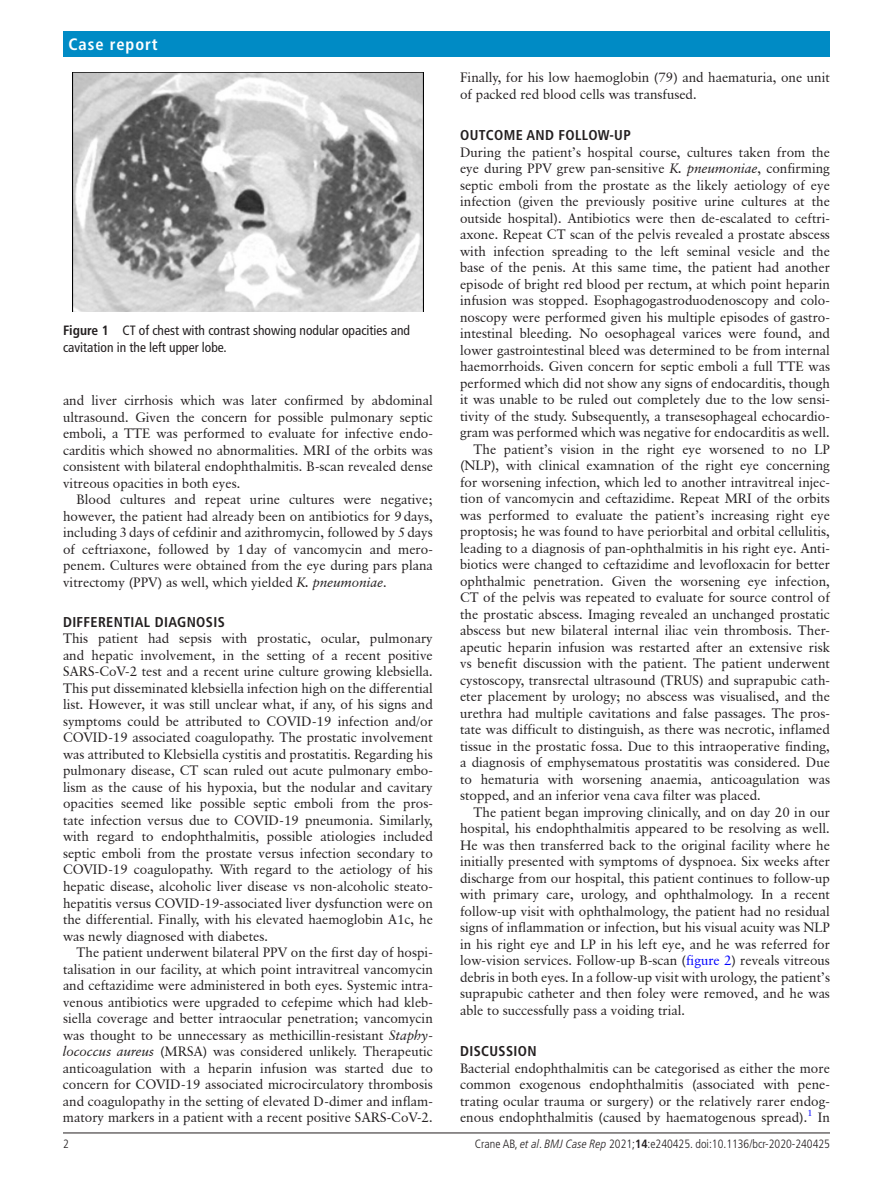
<style>
.page{position:relative;width:893px;height:1191px;background:#fff}
.page>*{position:absolute;margin:0;border:0;box-sizing:border-box;transform-origin:0 0}
.t1{font:700 condensed 16.5px "Frutiger LT Pro";letter-spacing:.055em;color:#fff}
.t2{font:700 condensed 14.25px "Frutiger LT Pro";letter-spacing:.025em;color:#231f20}
.t3{font:13.5px/16.5px "Classical Garamond BT";color:#231f20;text-align:justify}
.t4{font:condensed 13.5px/16.5px "Frutiger LT Pro";color:#231f20}
.t5{font:300 condensed 12px "Frutiger LT Pro";color:#231f20}
.s1{font-weight:700}
.s2{font-style:italic}
.s3{color:#00f}
</style>
<div class="page">
<hr style="left:63px;top:1132px;width:767px;height:1px;background:#231f20">
<div style="left:63px;top:31px;width:767px;height:25px;background:#008bc5"></div>
<img style="left:72px;top:72px;width:352px;height:239px">
<p class="t1" style="left:69px;top:34px;width:91px">Case report</p>
<p class="t4" style="left:63px;top:322px;width:349px"><span class="s1">Figure 1</span> CT of chest with contrast showing nodular opacities and cavitation in the left upper lobe.</p>
<p class="t3" style="left:63px;top:392px;width:371px">and liver cirrhosis which was later confirmed by abdominal ultrasound. Given the concern for possible pulmonary septic emboli, a TTE was performed to evaluate for infective endo&shy;carditis which showed no abnormalities. MRI of the orbits was consistent with bilateral endophthalmitis. B-scan revealed dense vitreous opacities in both eyes.</p>
<p class="t3" style="left:63px;top:491px;width:371px;text-indent:14px">Blood cultures and repeat urine cultures were negative; however, the patient had already been on antibiotics for 9days, including 3days of cefdinir and azithromycin, followed by 5days of ceftriaxone, followed by 1day of vancomycin and mero&shy;penem. Cultures were obtained from the eye during pars plana vitrectomy (PPV) as well, which yielded <span class="s2">K. pneumoniae</span>.</p>
<p class="t2" style="left:63px;top:613px;width:163px">DIFFERENTIAL DIAGNOSIS</p>
<p class="t3" style="left:63px;top:630px;width:371px">This patient had sepsis with prostatic, ocular, pulmonary and hepatic involvement, in the setting of a recent positive SARS-CoV-2 test and a recent urine culture growing klebsiella.<br>This put disseminated klebsiella infection high on the differential list. However, it was still unclear what, if any, of his signs and symptoms could be attributed to COVID-19 infection and/or COVID-19 associated coagulopathy. The prostatic involvement was attributed to Klebsiella cystitis and prostatitis. Regarding his pulmonary disease, CT scan ruled out acute pulmonary embo&shy;lism as the cause of his hypoxia, but the nodular and cavitary opacities seemed like possible septic emboli from the pros&shy;tate infection versus due to COVID-19 pneumonia. Similarly, with regard to endophthalmitis, possible atiologies included septic emboli from the prostate versus infection secondary to COVID-19 coagulopathy. With regard to the aetiology of his hepatic disease, alcoholic liver disease vs non-alcoholic steato&shy;hepatitis versus COVID-19-associated liver dysfunction were on the differential. Finally, with his elevated haemoglobin A1c, he was newly diagnosed with diabetes.</p>
<p class="t3" style="left:63px;top:944px;width:371px;text-indent:14px">The patient underwent bilateral PPV on the first day of hospi&shy;talisation in our facility, at which point intravitreal vancomycin and ceftazidime were administered in both eyes. Systemic intra&shy;venous antibiotics were upgraded to cefepime which had kleb&shy;siella coverage and better intraocular penetration; vancomycin was thought to be unnecessary as methicillin-resistant <span class="s2">Staphy&shy;lococcus aureus</span> (MRSA) was considered unlikely. Therapeutic anticoagulation with a heparin infusion was started due to concern for COVID-19 associated microcirculatory thrombosis and coagulopathy in the setting of elevated D-dimer and inflam&shy;matory markers in a patient with a recent positive SARS-CoV-2.</p>
<p class="t3" style="left:460px;top:69px;width:371px">Finally, for his low haemoglobin (79) and haematuria, one unit of packed red blood cells was transfused.</p>
<p class="t2" style="left:460px;top:127px;width:172px">OUTCOME AND FOLLOW-UP</p>
<p class="t3" style="left:460px;top:143px;width:371px">During the patient’s hospital course, cultures taken from the</p>
<p class="t3" style="left:460px;top:160px;width:371px">eye during PPV grew pan-sensitive <span class="s2">K. pneumoniae</span>, confirming</p>
<p class="t3" style="left:460px;top:176px;width:371px">septic emboli from the prostate as the likely aetiology of eye</p>
<p class="t3" style="left:460px;top:193px;width:371px">infection (given the previously positive urine cultures at the</p>
<p class="t3" style="left:460px;top:209px;width:371px">outside hospital). Antibiotics were then de-escalated to ceftri-</p>
<p class="t3" style="left:460px;top:226px;width:371px">axone. Repeat CT scan of the pelvis revealed a prostate abscess</p>
<p class="t3" style="left:460px;top:242px;width:371px">with infection spreading to the left seminal vesicle and the</p>
<p class="t3" style="left:460px;top:259px;width:371px">base of the penis. At this same time, the patient had another</p>
<p class="t3" style="left:460px;top:275px;width:371px">episode of bright red blood per rectum, at which point heparin</p>
<p class="t3" style="left:460px;top:292px;width:371px">infusion was stopped. Esophagogastroduodenoscopy and colo-</p>
<p class="t3" style="left:460px;top:308px;width:371px">noscopy were performed given his multiple episodes of gastro-</p>
<p class="t3" style="left:460px;top:325px;width:371px">intestinal bleeding. No oesophageal varices were found, and</p>
<p class="t3" style="left:460px;top:341px;width:371px">lower gastrointestinal bleed was determined to be from internal</p>
<p class="t3" style="left:460px;top:358px;width:371px">haemorrhoids. Given concern for septic emboli a full TTE was</p>
<p class="t3" style="left:460px;top:374px;width:371px">performed which did not show any signs of endocarditis, though</p>
<p class="t3" style="left:460px;top:391px;width:371px">it was unable to be ruled out completely due to the low sensi-</p>
<p class="t3" style="left:460px;top:407px;width:371px">tivity of the study. Subsequently, a transesophageal echocardio-</p>
<p class="t3" style="left:460px;top:424px;width:371px">gram was performed which was negative for endocarditis as well.</p>
<p class="t3" style="left:474px;top:440px;width:358px">The patient’s vision in the right eye worsened to no LP</p>
<p class="t3" style="left:460px;top:457px;width:371px">(NLP), with clinical examnation of the right eye concerning</p>
<p class="t3" style="left:460px;top:473px;width:371px">for worsening infection, which led to another intravitreal injec-</p>
<p class="t3" style="left:460px;top:490px;width:371px">tion of vancomycin and ceftazidime. Repeat MRI of the orbits</p>
<p class="t3" style="left:460px;top:506px;width:371px">was performed to evaluate the patient’s increasing right eye</p>
<p class="t3" style="left:460px;top:523px;width:371px">proptosis; he was found to have periorbital and orbital cellulitis,</p>
<p class="t3" style="left:460px;top:539px;width:371px">leading to a diagnosis of pan-ophthalmitis in his right eye. Anti-</p>
<p class="t3" style="left:460px;top:556px;width:371px">biotics were changed to ceftazidime and levofloxacin for better</p>
<p class="t3" style="left:460px;top:572px;width:371px">ophthalmic penetration. Given the worsening eye infection,</p>
<p class="t3" style="left:460px;top:589px;width:371px">CT of the pelvis was repeated to evaluate for source control of</p>
<p class="t3" style="left:460px;top:605px;width:371px">the prostatic abscess. Imaging revealed an unchanged prostatic</p>
<p class="t3" style="left:460px;top:622px;width:371px">abscess but new bilateral internal iliac vein thrombosis. Ther-</p>
<p class="t3" style="left:460px;top:638px;width:371px">apeutic heparin infusion was restarted after an extensive risk</p>
<p class="t3" style="left:460px;top:655px;width:371px">vs benefit discussion with the patient. The patient underwent</p>
<p class="t3" style="left:460px;top:671px;width:371px">cystoscopy, transrectal ultrasound (TRUS) and suprapubic cath-</p>
<p class="t3" style="left:460px;top:688px;width:371px">eter placement by urology; no abscess was visualised, and the</p>
<p class="t3" style="left:460px;top:704px;width:371px">urethra had multiple cavitations and false passages. The pros-</p>
<p class="t3" style="left:460px;top:721px;width:371px">tate was difficult to distinguish, as there was necrotic, inflamed</p>
<p class="t3" style="left:460px;top:737px;width:371px">tissue in the prostatic fossa. Due to this intraoperative finding,</p>
<p class="t3" style="left:460px;top:754px;width:371px">a diagnosis of emphysematous prostatitis was considered. Due</p>
<p class="t3" style="left:460px;top:770px;width:371px">to hematuria with worsening anaemia, anticoagulation was</p>
<p class="t3" style="left:460px;top:787px;width:302px">stopped, and an inferior vena cava filter was placed.</p>
<p class="t3" style="left:474px;top:803px;width:358px">The patient began improving clinically, and on day 20 in our</p>
<p class="t3" style="left:460px;top:820px;width:371px">hospital, his endophthalmitis appeared to be resolving as well.</p>
<p class="t3" style="left:460px;top:836px;width:371px">He was then transferred back to the original facility where he</p>
<p class="t3" style="left:460px;top:853px;width:371px">initially presented with symptoms of dyspnoea. Six weeks after</p>
<p class="t3" style="left:460px;top:869px;width:371px">discharge from our hospital, this patient continues to follow-up</p>
<p class="t3" style="left:460px;top:886px;width:371px">with primary care, urology, and ophthalmology. In a recent</p>
<p class="t3" style="left:460px;top:902px;width:371px">follow-up visit with ophthalmology, the patient had no residual</p>
<p class="t3" style="left:460px;top:919px;width:371px">signs of inflammation or infection, but his visual acuity was NLP</p>
<p class="t3" style="left:460px;top:935px;width:371px">in his right eye and LP in his left eye, and he was referred for</p>
<p class="t3" style="left:460px;top:952px;width:371px">low-vision services. Follow-up B-scan (<span class="s3">figure 2</span>) reveals vitreous</p>
<p class="t3" style="left:460px;top:968px;width:371px">debris in both eyes. In a follow-up visit with urology, the patient’s</p>
<p class="t3" style="left:460px;top:985px;width:371px">suprapubic catheter and then foley were removed, and he was</p>
<p class="t3" style="left:460px;top:1001px;width:227px">able to successfully pass a voiding trial.</p>
<p class="t2" style="left:460px;top:1042px;width:78px">DISCUSSION</p>
<p class="t3" style="left:460px;top:1059px;width:371px">Bacterial endophthalmitis can be categorised as either the more common exogenous endophthalmitis (associated with pene&shy;trating ocular trauma or surgery) or the relatively rarer endog&shy;enous endophthalmitis (caused by haematogenous spread).<sup>1</sup> In</p>
<p class="t5" style="left:63px;top:1136px;width:7px">2</p>
<p class="t5" style="left:475px;top:1136px;width:357px">Crane AB, <span class="s2">et al</span>. <span class="s2">BMJ Case Rep</span> 2021;<span class="s1">14</span>:e240425. doi:10.1136/bcr-2020-240425</p>
</div>
